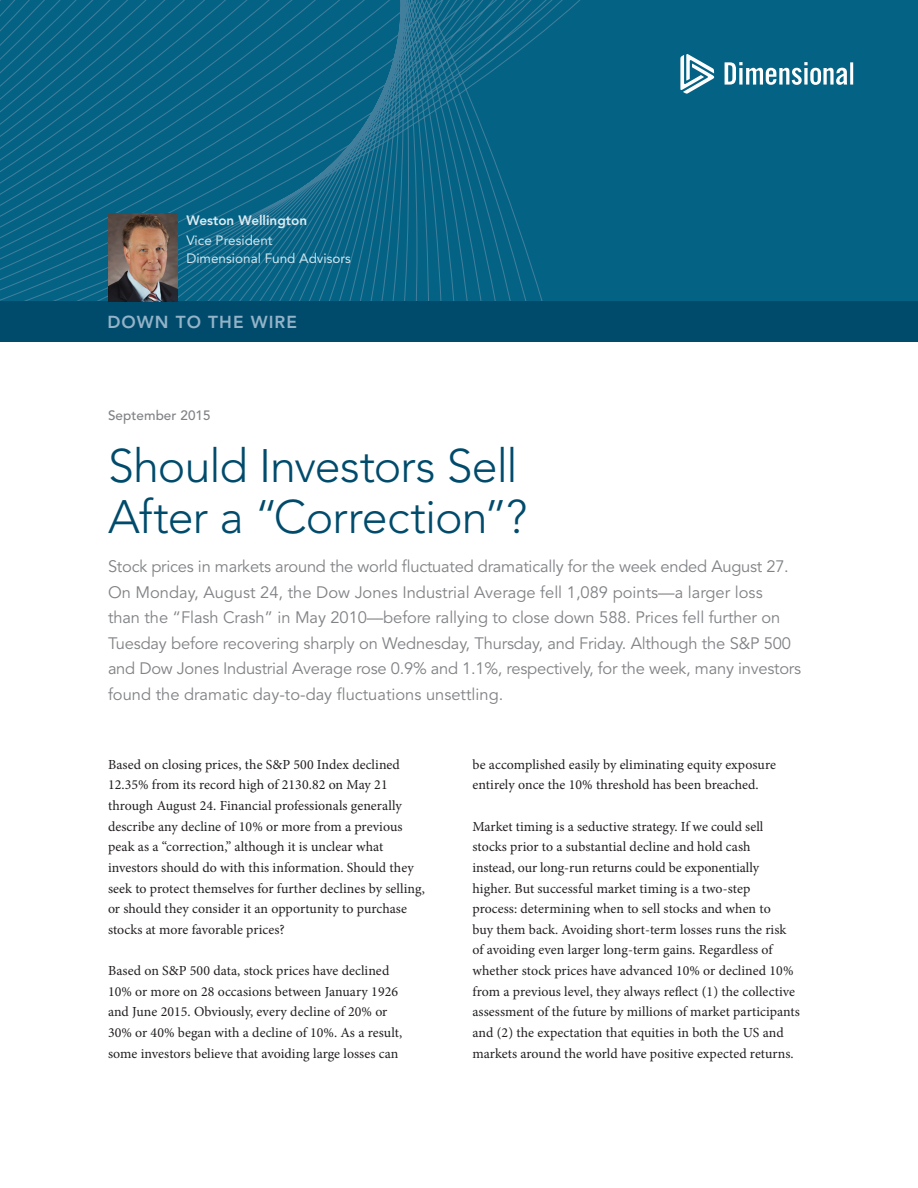
<style>
.page{position:relative;width:918px;height:1188px;background:#fff}
.page>*{position:absolute;margin:0;border:0;box-sizing:border-box;transform-origin:0 0}
.t1{font:300 46.5px/51px "Avenir LT Std";letter-spacing:-.02em;color:#004b6c}
.Eyebrow{font:800 17.25px "Avenir LT Std";letter-spacing:.06em;color:#94b3c8}
.t2{font:16.5px/25.5px "Avenir LT Std";letter-spacing:-.01em;color:#808285}
.Body_Copy{font:13.8px/20.7px "Minion Pro";color:#231f20}
.Author_-_Blue{font:800 13.5px/19.5px "Avenir LT Std";color:#dcebf2}
.Author_-_Blue-2{font:13.5px "Avenir LT Std";color:#d0e5ef}
.Date{font:500 13.5px "Avenir LT Std";letter-spacing:.005em;color:#808285}
.s1{font-weight:400;color:#d0e5ef}
</style>
<div class="page">
<div style="left:0;top:0;width:918px;height:341px;background:#046384"></div>
<svg style="left:0;top:0;width:804px;height:302px"></svg>
<div style="left:0;top:302px;width:918px;height:40px;background:#004b6c"></div>
<svg style="left:680px;top:54px;width:34px;height:40px"></svg>
<svg style="left:725px;top:62px;width:128px;height:23px"></svg>
<img style="left:108px;top:213px;width:69px;height:89px">
<p class="Author_-_Blue" style="left:186px;top:211px;width:122px">Weston Wellington<br><span class="s1">Vice President</span></p>
<p class="Author_-_Blue-2" style="left:186px;top:250px;width:166px">Dimensional Fund Advisors</p>
<p class="Eyebrow" style="left:107px;top:312px;width:191px">DOWN TO THE WIRE</p>
<p class="Date" style="left:108px;top:407px;width:104px">September 2015</p>
<p class="t1" style="left:108px;top:441px;width:421px">Should Investors Sell<br>After a “Correction”?</p>
<p class="t2" style="left:108px;top:554px;width:695px">Stock prices in markets around the world fluctuated dramatically for the week ended August 27.<br>On Monday, August 24, the Dow Jones Industrial Average fell 1,089 points—a larger loss<br>than the “Flash Crash” in May 2010—before rallying to close down 588. Prices fell further on Tuesday before recovering sharply on Wednesday, Thursday, and Friday. Although the S&amp;P 500 and Dow Jones Industrial Average rose 0.9% and 1.1%, respectively, for the week, many investors found the dramatic day-to-day fluctuations unsettling.</p>
<p class="Body_Copy" style="left:108px;top:754px;width:318px">Based on closing prices, the S&amp;P 500 Index declined 12.35% from its record high of 2130.82 on May 21 through August 24. Financial professionals generally describe any decline of 10% or more from a previous peak as a “correction,” although it is unclear what investors should do with this information. Should they seek to protect themselves for further declines by selling, or should they consider it an opportunity to purchase stocks at more favorable prices?</p>
<p class="Body_Copy" style="left:108px;top:960px;width:296px">Based on S&amp;P 500 data, stock prices have declined 10% or more on 28 occasions between January 1926 and June 2015. Obviously, every decline of 20% or 30% or 40% began with a decline of 10%. As a result, some investors believe that avoiding large losses can</p>
<p class="Body_Copy" style="left:472px;top:754px;width:305px">be accomplished easily by eliminating equity exposure entirely once the 10% threshold has been breached.</p>
<p class="Body_Copy" style="left:472px;top:816px;width:329px">Market timing is a seductive strategy. If we could sell stocks prior to a substantial decline and hold cash<br>instead, our long-run returns could be exponentially higher. But successful market timing is a two-step<br>process: determining when to sell stocks and when to<br>buy them back. Avoiding short-term losses runs the risk of avoiding even larger long-term gains. Regardless of whether stock prices have advanced 10% or declined 10% from a previous level, they always reflect (1) the collective assessment of the future by millions of market participants and (2) the expectation that equities in both the US and markets around the world have positive expected returns.</p>
</div>
